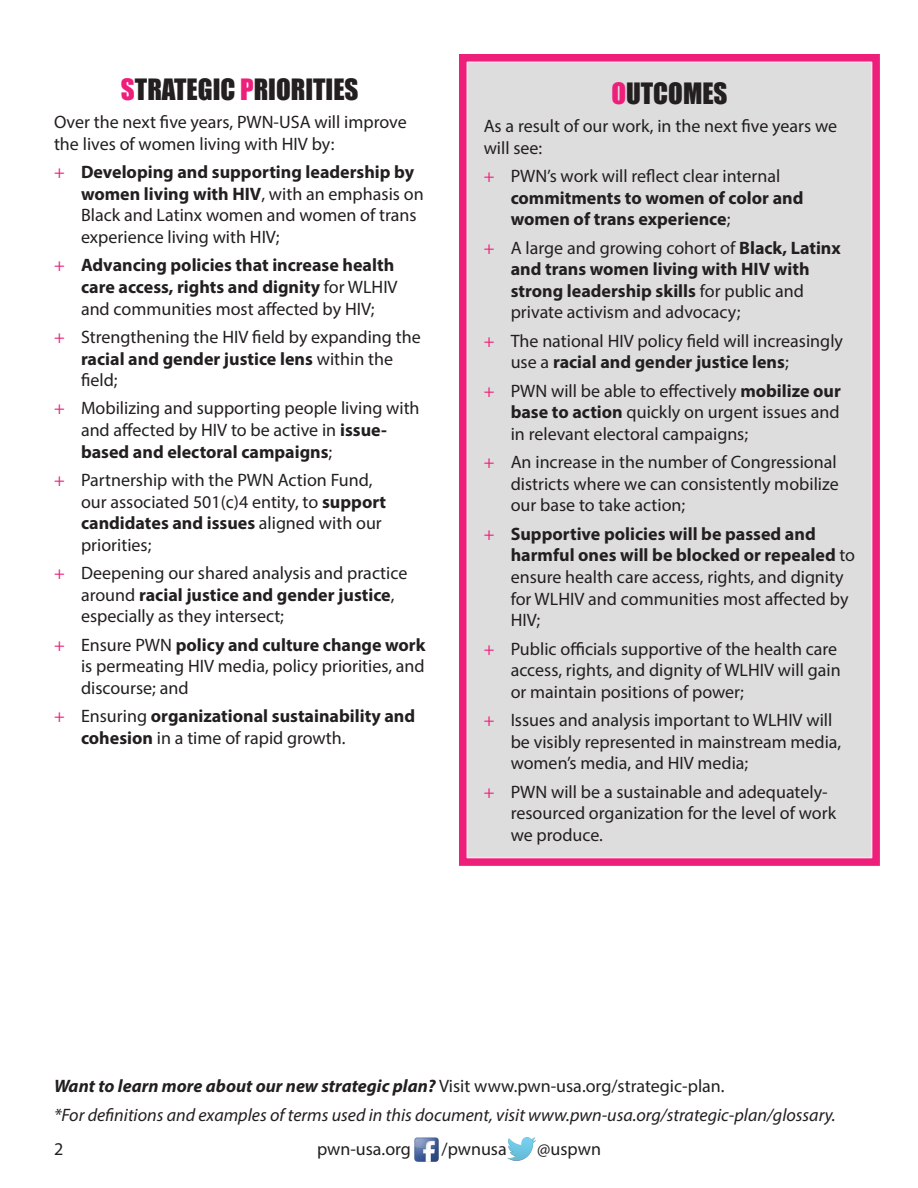
<style>
.page{position:relative;width:918px;height:1188px;background:#fff}
.page>*{position:absolute;margin:0;border:0;box-sizing:border-box;transform-origin:0 0}
.t1{font:27px "Impact";color:#231f20}
.t2{font:18px/21.6px "Myriad Pro";color:#231f20}
.t3{font:700 18px/21.6px "Myriad Pro";color:#231f20}
.t4{font:italic 18px "Myriad Pro";color:#231f20}
.t5{font:italic 700 18px "Myriad Pro";color:#231f20}
.s1{color:#ee1e7b}
.s2{font-weight:700}
.s3{font-weight:400;color:#ee1e7b}
.s4{font-weight:400}
.s5{font-weight:400;font-style:normal}
</style>
<div class="page">
<img style="left:414px;top:1137px;width:25px;height:25px">
<img style="left:508px;top:1138px;width:28px;height:23px">
<div style="left:462px;top:57px;width:415px;height:806px;background:#dedddd"></div>
<div style="left:459px;top:54px;width:421px;height:812px;border:8px solid #ee1e7b"></div>
<p class="t1" style="left:121px;top:68px;width:239px"><span class="s1">S</span>TRATEGIC <span class="s1">P</span>RIORITIES</p>
<p class="t2" style="left:54px;top:111px;width:354px">Over the next five years, PWN-USA will improve the lives of women living with HIV by:</p>
<p class="t2" style="left:81px;top:161px;width:344px;text-indent:-27px"><span class="s1">+</span> <span class="s2">Developing and supporting leadership by women living with HIV</span>, with an emphasis on Black and Latinx women and women of trans experience living with HIV;</p>
<p class="t3" style="left:81px;top:254px;width:318px;text-indent:-27px"><span class="s3">+</span> Advancing policies that increase health care access, rights and dignity <span class="s4">for WLHIV and communities most affected by HIV;</span></p>
<p class="t2" style="left:81px;top:326px;width:341px;text-indent:-27px"><span class="s1">+</span> Strengthening the HIV field by expanding the <span class="s2">racial and gender justice lens</span> within the field;</p>
<p class="t2" style="left:81px;top:397px;width:340px;text-indent:-27px"><span class="s1">+</span> Mobilizing and supporting people living with and affected by HIV to be active in <span class="s2">issue&shy;based and electoral campaigns</span>;</p>
<p class="t2" style="left:81px;top:469px;width:307px;text-indent:-27px"><span class="s1">+</span> Partnership with the PWN Action Fund, our associated 501(c)4 entity, to <span class="s2">support candidates and issues</span> aligned with our priorities;</p>
<p class="t2" style="left:81px;top:562px;width:328px;text-indent:-27px"><span class="s1">+</span> Deepening our shared analysis and practice around <span class="s2">racial justice and gender justice</span>, especially as they intersect;</p>
<p class="t2" style="left:81px;top:634px;width:346px;text-align:justify;text-indent:-27px"><span class="s1">+</span> Ensure PWN <span class="s2">policy and culture change work </span>is permeating HIV media, policy priorities, and discourse; and</p>
<p class="t3" style="left:81px;top:705px;width:336px;text-indent:-27px"><span class="s3">+</span> <span class="s4">Ensuring</span> organizational sustainability and cohesion <span class="s4">in a time of rapid growth.</span></p>
<p class="t1" style="left:611px;top:72px;width:118px"><span class="s1">O</span>UTCOMES</p>
<p class="t2" style="left:484px;top:115px;width:355px">As a result of our work, in the next five years we will see:</p>
<p class="t3" style="left:511px;top:165px;width:294px;text-indent:-27px"><span class="s3">+</span> <span class="s4">PWN’s work will reflect clear internal </span>commitments to women of color and women of trans experience<span class="s4">;</span></p>
<p class="t3" style="left:511px;top:236px;width:332px;text-indent:-27px"><span class="s3">+</span> <span class="s4">A large and growing cohort of</span> Black, Latinx and trans women living with HIV with strong leadership skills <span class="s4">for public and private activism and advocacy;</span></p>
<p class="t2" style="left:511px;top:330px;width:334px;text-indent:-27px"><span class="s1">+</span> The national HIV policy field will increasingly use a <span class="s2">racial and gender justice lens</span>;</p>
<p class="t2" style="left:511px;top:380px;width:332px;text-align:justify;text-indent:-27px"><span class="s1">+</span> PWN will be able to effectively <span class="s2">mobilize our base to action</span> quickly on urgent issues and in relevant electoral campaigns;</p>
<p class="t2" style="left:511px;top:451px;width:330px;text-align:justify;text-indent:-27px"><span class="s1">+</span> An increase in the number of Congressional districts where we can consistently mobilize our base to take action;</p>
<p class="t2" style="left:511px;top:523px;width:346px;text-indent:-27px"><span class="s1">+</span> <span class="s2">Supportive policies will be passed and harmful ones will be blocked or repealed</span> to ensure health care access, rights, and dignity for WLHIV and communities most affected by HIV;</p>
<p class="t2" style="left:511px;top:637px;width:331px;text-indent:-27px"><span class="s1">+</span> Public officials supportive of the health care access, rights, and dignity of WLHIV will gain or maintain positions of power;</p>
<p class="t2" style="left:511px;top:709px;width:332px;text-indent:-27px"><span class="s1">+</span> Issues and analysis important to WLHIV will be visibly represented in mainstream media, women’s media, and HIV media;</p>
<p class="t2" style="left:511px;top:781px;width:327px;text-indent:-27px"><span class="s1">+</span> PWN will be a sustainable and adequately&shy;resourced organization for the level of work we produce.</p>
<p class="t5" style="left:54px;top:1074px;width:672px">Want to learn more about our new strategic plan? <span class="s5">Visit www.pwn-usa.org/strategic-plan.</span></p>
<p class="t4" style="left:54px;top:1103px;width:783px">*For definitions and examples of terms used in this document, visit www.pwn-usa.org/strategic-plan/glossary.</p>
<p class="t2" style="left:54px;top:1138px;width:11px">2</p>
<p class="t2" style="left:317px;top:1138px;width:96px">pwn-usa.org</p>
<p class="t2" style="left:442px;top:1138px;width:67px">/pwnusa</p>
<p class="t2" style="left:537px;top:1138px;width:65px">@uspwn</p>
</div>
